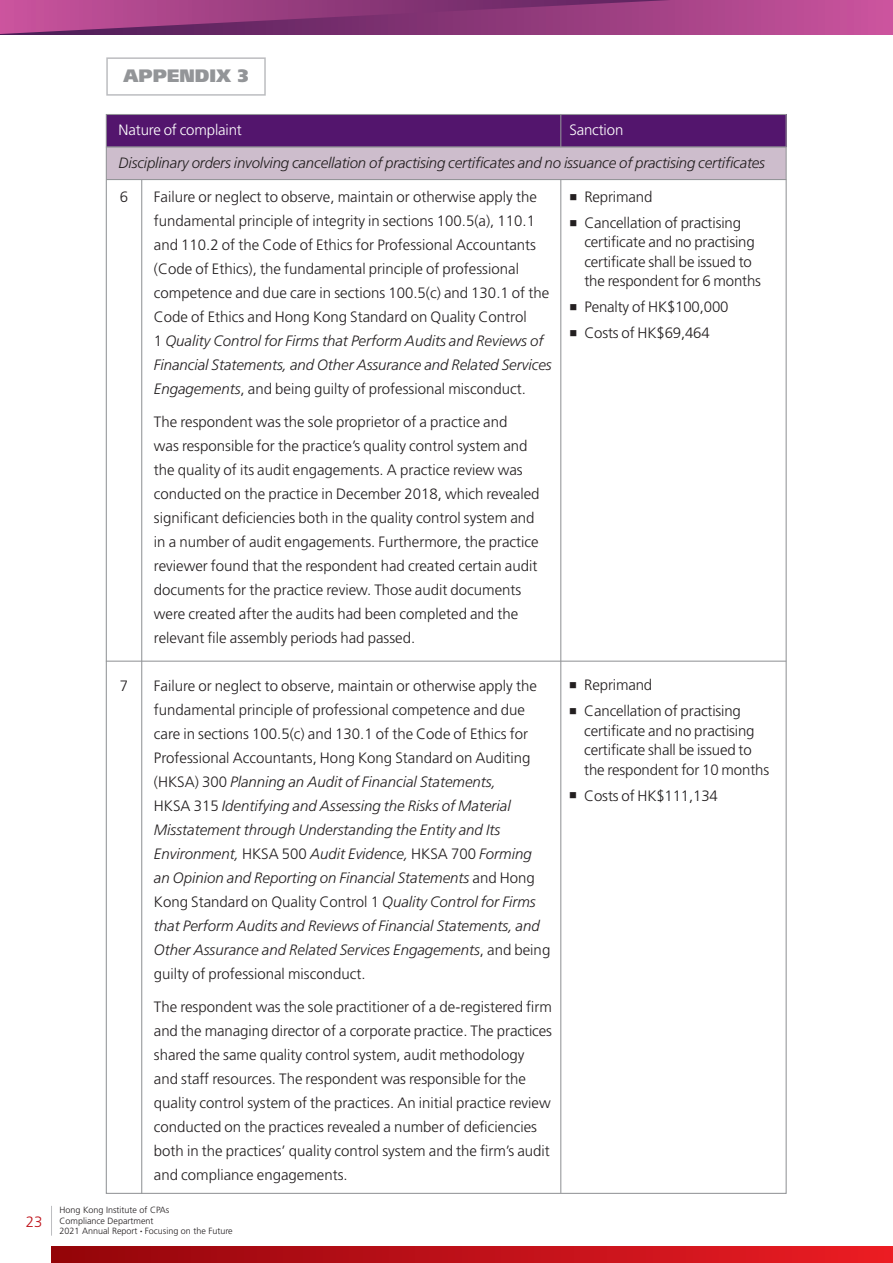
<style>
.page{position:relative;width:893px;height:1263px;background:#fff}
.page>*{position:absolute;margin:0;border:0;box-sizing:border-box;transform-origin:0 0}
.t1{font:900 18px "Frutiger";color:#939598}
.t2{font:300 15px/24px "Frutiger";color:#231f20}
.t3{font:italic 300 15px/24px "Frutiger";color:#231f20}
.t4{font:300 15px "Frutiger";letter-spacing:-.01em;color:#fff}
.t5{font:300 15px "Frutiger";color:#be1119}
.t6{font:300 9px/10.5px "Frutiger";color:#231f20}
.s1{font-style:italic}
.s2{font-style:normal}
</style>
<div class="page">
<div style="left:0;top:0;width:893px;height:34px;background:#a94589"></div>
<svg style="left:697px;top:0;width:196px;height:35px"></svg>
<svg style="left:0;top:0;width:669px;height:34px"></svg>
<div style="left:52px;top:1246px;width:841px;height:17px;background:linear-gradient(to right,#93050b,#eb1c25)"></div>
<div style="left:106px;top:57px;width:160px;height:39px;border:2px solid #bcbdc0"></div>
<svg style="left:51px;top:1206px;width:1px;height:29px"></svg>
<div style="left:106px;top:114px;width:680px;height:33px;background:#53156d"></div>
<hr style="left:560px;top:114px;width:1px;height:1079px;background:#939598">
<hr style="left:141px;top:154px;width:1px;height:1040px;background:#939598">
<div style="left:106px;top:147px;width:680px;height:33px;background:#cdbdcc"></div>
<hr style="left:106px;top:179px;width:680px;height:1px;background:#939598">
<hr style="left:106px;top:147px;width:680px;height:1px;background:#939598">
<hr style="left:106px;top:661px;width:680px;height:1px;background:#939598">
<p class="t1" style="left:123px;top:65px;width:126px">APPENDIX 3</p>
<p class="t4" style="left:119px;top:121px;width:125px">Nature of complaint</p>
<p class="t4" style="left:569px;top:121px;width:55px">Sanction</p>
<p class="t3" style="left:119px;top:151px;width:648px">Disciplinary orders involving cancellation of practising certificates and no issuance of practising certificates</p>
<p class="t2" style="left:120px;top:185px;width:10px">6</p>
<p class="t2" style="left:569px;top:185px;width:84px">■ Reprimand</p>
<p class="t2" style="left:584px;top:213px;width:178px;line-height:19.5px;text-indent:-15px">■ Cancellation of practising certificate and no practising certificate shall be issued to the respondent for 6 months</p>
<p class="t2" style="left:569px;top:295px;width:161px">■ Penalty of HK$100,000</p>
<p class="t2" style="left:569px;top:321px;width:142px">■ Costs of HK$69,464</p>
<p class="t2" style="left:154px;top:185px;width:399px">Failure or neglect to observe, maintain or otherwise apply the fundamental principle of integrity in sections 100.5(a), 110.1 and 110.2 of the Code of Ethics for Professional Accountants (Code of Ethics), the fundamental principle of professional competence and due care in sections 100.5(c) and 130.1 of the Code of Ethics and Hong Kong Standard on Quality Control<br>1 <span class="s1">Quality Control for Firms that Perform Audits and Reviews of Financial Statements, and Other Assurance and Related Services Engagements</span>, and being guilty of professional misconduct.</p>
<p class="t2" style="left:154px;top:410px;width:387px">The respondent was the sole proprietor of a practice and<br>was responsible for the practice’s quality control system and the quality of its audit engagements. A practice review was conducted on the practice in December 2018, which revealed significant deficiencies both in the quality control system and in a number of audit engagements. Furthermore, the practice reviewer found that the respondent had created certain audit documents for the practice review. Those audit documents were created after the audits had been completed and the relevant file assembly periods had passed.</p>
<p class="t3" style="left:154px;top:674px;width:398px"><span class="s2">Failure or neglect to observe, maintain or otherwise apply the fundamental principle of professional competence and due care in sections 100.5(c) and 130.1 of the Code of Ethics for Professional Accountants, Hong Kong Standard on Auditing (HKSA) 300</span> Planning an Audit of Financial Statements,<br><span class="s2">HKSA 315</span> Identifying and Assessing the Risks of Material Misstatement through Understanding the Entity and Its Environment, <span class="s2">HKSA 500</span> Audit Evidence, <span class="s2">HKSA 700</span> Forming an Opinion and Reporting on Financial Statements <span class="s2">and Hong Kong Standard on Quality Control 1</span> Quality Control for Firms that Perform Audits and Reviews of Financial Statements, and Other Assurance and Related Services Engagements<span class="s2">, and being guilty of professional misconduct.</span></p>
<p class="t2" style="left:154px;top:995px;width:400px">The respondent was the sole practitioner of a de-registered firm and the managing director of a corporate practice. The practices shared the same quality control system, audit methodology and staff resources. The respondent was responsible for the quality control system of the practices. An initial practice review conducted on the practices revealed a number of deficiencies both in the practices’ quality control system and the firm’s audit and compliance engagements.</p>
<p class="t2" style="left:120px;top:674px;width:10px">7</p>
<p class="t2" style="left:569px;top:673px;width:84px">■ Reprimand</p>
<p class="t2" style="left:584px;top:701px;width:186px;line-height:19.5px;text-indent:-15px">■ Cancellation of practising certificate and no practising certificate shall be issued to the respondent for 10 months</p>
<p class="t2" style="left:569px;top:784px;width:150px">■ Costs of HK$111,134</p>
<p class="t5" style="left:26px;top:1213px;width:18px">23</p>
<p class="t6" style="left:60px;top:1205px;width:175px">Hong Kong Institute of CPAs<br>Compliance Department<br>2021 Annual Report <sup>•</sup> Focusing on the Future</p>
</div>
